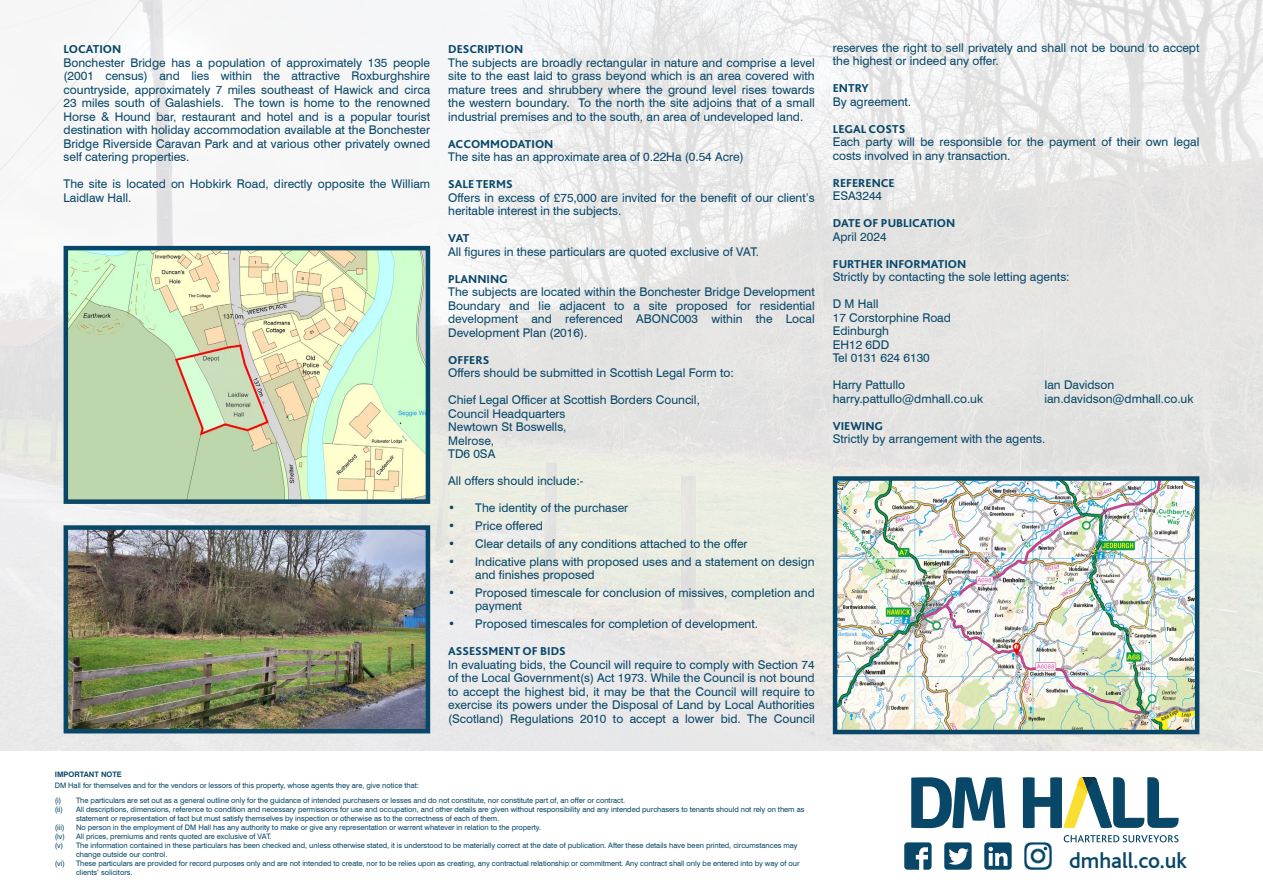
<style>
.page{position:relative;width:1263px;height:893px;background:#fff}
.page>*{position:absolute;margin:0;border:0;box-sizing:border-box;transform-origin:0 0}
.t1{font:500 22.5px "Bliss";color:#084767}
._5_body_text{font:12px/13.5px "Swiss 721 BT";color:#084767}
._6_heads{font:800 12px "Bliss 2";color:#084767}
.t2{font:7.5px/9px "Swiss 721 BT";letter-spacing:-.005em;color:#084767}
.t3{font:700 7.5px "Swiss 721 BT";letter-spacing:-.005em;color:#084767}
</style>
<div class="page">
<img style="left:0;top:0;width:1263px;height:750px">
<svg style="left:904px;top:842px;width:27px;height:28px"></svg>
<div style="left:944px;top:842px;width:28px;height:28px;background:#084767;border-radius:3px"></div>
<svg style="left:948px;top:848px;width:20px;height:17px"></svg>
<div style="left:984px;top:842px;width:28px;height:28px;background:#084767;border-radius:3px"></div>
<svg style="left:988px;top:847px;width:19px;height:19px"></svg>
<img style="left:1024px;top:842px;width:28px;height:28px">
<svg style="left:911px;top:777px;width:94px;height:51px"></svg>
<svg style="left:1064px;top:835px;width:114px;height:7px"></svg>
<svg style="left:1023px;top:777px;width:155px;height:51px"></svg>
<img style="left:838px;top:481px;width:356px;height:248px">
<div style="left:833px;top:476px;width:366px;height:258px;border:4px solid #084767"></div>
<img style="left:69px;top:251px;width:356px;height:248px">
<div style="left:64px;top:246px;width:366px;height:258px;border:4px solid #084767"></div>
<img style="left:69px;top:530px;width:356px;height:198px">
<div style="left:64px;top:525px;width:366px;height:208px;border:4px solid #084767"></div>
<p class="_6_heads" style="left:64px;top:42px;width:59px">LOCATION</p>
<p class="_5_body_text" style="left:64px;top:56px;width:368px;text-align:justify">Bonchester Bridge has a population of approximately 135 people (2001 census) and lies within the attractive Roxburghshire countryside, approximately 7 miles southeast of Hawick and circa 23 miles south of Galashiels. The town is home to the renowned Horse &amp; Hound bar, restaurant and hotel and is a popular tourist destination with holiday accommodation available at the Bonchester Bridge Riverside Caravan Park and at various other privately owned self catering properties.</p>
<p class="_5_body_text" style="left:64px;top:177px;width:368px">The site is located on Hobkirk Road, directly opposite the William<br>Laidlaw Hall.</p>
<p class="_6_heads" style="left:448px;top:42px;width:77px">DESCRIPTION</p>
<p class="_5_body_text" style="left:448px;top:56px;width:368px;text-align:justify">The subjects are broadly rectangular in nature and comprise a level site to the east laid to grass beyond which is an area covered with mature trees and shrubbery where the ground level rises towards the western boundary. To the north the site adjoins that of a small industrial premises and to the south, an area of undeveloped land.</p>
<p class="_6_heads" style="left:448px;top:136px;width:107px">ACCOMMODATION</p>
<p class="_5_body_text" style="left:448px;top:150px;width:297px">The site has an approximate area of 0.22Ha (0.54 Acre)</p>
<p class="_6_heads" style="left:448px;top:177px;width:66px">SALE TERMS</p>
<p class="_5_body_text" style="left:448px;top:191px;width:368px">Offers in excess of £75,000 are invited for the benefit of our client’s heritable interest in the subjects.</p>
<p class="_6_heads" style="left:448px;top:231px;width:23px">VAT</p>
<p class="_5_body_text" style="left:448px;top:245px;width:312px">All figures in these particulars are quoted exclusive of VAT.</p>
<p class="_6_heads" style="left:448px;top:271px;width:61px">PLANNING</p>
<p class="_5_body_text" style="left:448px;top:285px;width:368px;text-align:justify">The subjects are located within the Bonchester Bridge Development Boundary and lie adjacent to a site proposed for residential development and referenced ABONC003 within the Local Development Plan (2016).</p>
<p class="_6_heads" style="left:448px;top:352px;width:43px">OFFERS</p>
<p class="_5_body_text" style="left:448px;top:366px;width:287px">Offers should be submitted in Scottish Legal Form to:</p>
<p class="_5_body_text" style="left:448px;top:393px;width:253px">Chief Legal Officer at Scottish Borders Council,</p>
<p class="_5_body_text" style="left:448px;top:407px;width:119px">Council Headquarters</p>
<p class="_5_body_text" style="left:448px;top:420px;width:120px">Newtown St Boswells,</p>
<p class="_5_body_text" style="left:448px;top:434px;width:47px">Melrose,</p>
<p class="_5_body_text" style="left:448px;top:447px;width:49px">TD6 0SA</p>
<p class="_5_body_text" style="left:448px;top:474px;width:137px">All offers should include:-</p>
<p class="_5_body_text" style="left:448px;top:501px;width:182px">• The identity of the purchaser</p>
<p class="_5_body_text" style="left:448px;top:519px;width:96px">• Price offered</p>
<p class="_5_body_text" style="left:448px;top:537px;width:301px">• Clear details of any conditions attached to the offer</p>
<p class="_5_body_text" style="left:475px;top:554px;width:341px;text-indent:-27px">• Indicative plans with proposed uses and a statement on design and finishes proposed</p>
<p class="_5_body_text" style="left:475px;top:586px;width:341px;text-indent:-27px">• Proposed timescale for conclusion of missives, completion and payment</p>
<p class="_5_body_text" style="left:448px;top:617px;width:311px">• Proposed timescales for completion of development.</p>
<p class="_6_heads" style="left:448px;top:644px;width:119px">ASSESSMENT OF BIDS</p>
<p class="_5_body_text" style="left:448px;top:657px;width:368px;text-align:justify">In evaluating bids, the Council will require to comply with Section 74 of the Local Government(s) Act 1973. While the Council is not bound to accept the highest bid, it may be that the Council will require to exercise its powers under the Disposal of Land by Local Authorities (Scotland) Regulations 2010 to accept a lower bid. The Council</p>
<p class="_5_body_text" style="left:833px;top:41px;width:368px">reserves the right to sell privately and shall not be bound to accept the highest or indeed any offer.</p>
<p class="_6_heads" style="left:833px;top:81px;width:38px">ENTRY</p>
<p class="_5_body_text" style="left:833px;top:95px;width:80px">By agreement.</p>
<p class="_6_heads" style="left:833px;top:121px;width:74px">LEGAL COSTS</p>
<p class="_5_body_text" style="left:833px;top:135px;width:368px">Each party will be responsible for the payment of their own legal costs involved in any transaction.</p>
<p class="_6_heads" style="left:833px;top:175px;width:64px">REFERENCE</p>
<p class="_5_body_text" style="left:833px;top:189px;width:51px">ESA3244</p>
<p class="_6_heads" style="left:833px;top:216px;width:124px">DATE OF PUBLICATION</p>
<p class="_5_body_text" style="left:833px;top:230px;width:55px">April 2024</p>
<p class="_6_heads" style="left:833px;top:256px;width:135px">FURTHER INFORMATION</p>
<p class="_5_body_text" style="left:833px;top:270px;width:239px">Strictly by contacting the sole letting agents:</p>
<p class="_5_body_text" style="left:833px;top:297px;width:47px">D M Hall</p>
<p class="_5_body_text" style="left:833px;top:311px;width:120px">17 Corstorphine Road</p>
<p class="_5_body_text" style="left:833px;top:324px;width:58px">Edinburgh</p>
<p class="_5_body_text" style="left:833px;top:338px;width:58px">EH12 6DD</p>
<p class="_5_body_text" style="left:833px;top:351px;width:99px">Tel 0131 624 6130</p>
<p class="_5_body_text" style="left:833px;top:378px;width:74px">Harry Pattullo</p>
<p class="_5_body_text" style="left:1044px;top:378px;width:72px">Ian Davidson</p>
<p class="_5_body_text" style="left:833px;top:392px;width:152px">harry.pattullo@dmhall.co.uk</p>
<p class="_5_body_text" style="left:1044px;top:392px;width:151px">ian.davidson@dmhall.co.uk</p>
<p class="_6_heads" style="left:833px;top:418px;width:52px">VIEWING</p>
<p class="_5_body_text" style="left:833px;top:432px;width:214px">Strictly by arrangement with the agents.</p>
<p class="t3" style="left:55px;top:770px;width:68px">IMPORTANT NOTE</p>
<p class="t2" style="left:55px;top:781px;width:366px">DM Hall for themselves and for the vendors or lessors of this property, whose agents they are, give notice that:</p>
<p class="t2" style="left:55px;top:796px;width:572px">(i) The particulars are set out as a general outline only for the guidance of intended purchasers or lesses and do not constitute, nor constitute part of, an offer or contract.</p>
<p class="t2" style="left:55px;top:805px;width:10px">(ii)</p>
<p class="t2" style="left:76px;top:805px;width:730px">All descriptions, dimensions, reference to condition and necessary permissions for use and occupation, and other details are given without responsibility and any intended purchasers to tenants should not rely on them as statement or representation of fact but must satisfy themselves by inspection or otherwise as to the correctness of each of them.</p>
<p class="t2" style="left:55px;top:823px;width:11px">(iii)</p>
<p class="t2" style="left:76px;top:823px;width:467px">No person in the employment of DM Hall has any authority to make or give any representation or warrent whatever in relation to the property.</p>
<p class="t2" style="left:55px;top:832px;width:218px">(iv) All prices, premiums and rents quoted are exclusive of VAT.</p>
<p class="t2" style="left:76px;top:841px;width:723px;text-indent:-21px">(v) The information contained in these particulars has been checked and, unless otherwise stated, it is understood to be materially correct at the date of publication. After these details have been printed, circumstances may change outside our control.</p>
<p class="t2" style="left:55px;top:859px;width:12px">(vi)</p>
<p class="t2" style="left:76px;top:859px;width:725px">These particulars are provided for record purposes only and are not intended to create, nor to be relies upon as creating, any contractual relationship or commitment. Any contract shall only be entered into by way of our clients’ solicitors.</p>
<p class="t1" style="left:1069px;top:849px;width:119px">dmhall.co.uk</p>
</div>
